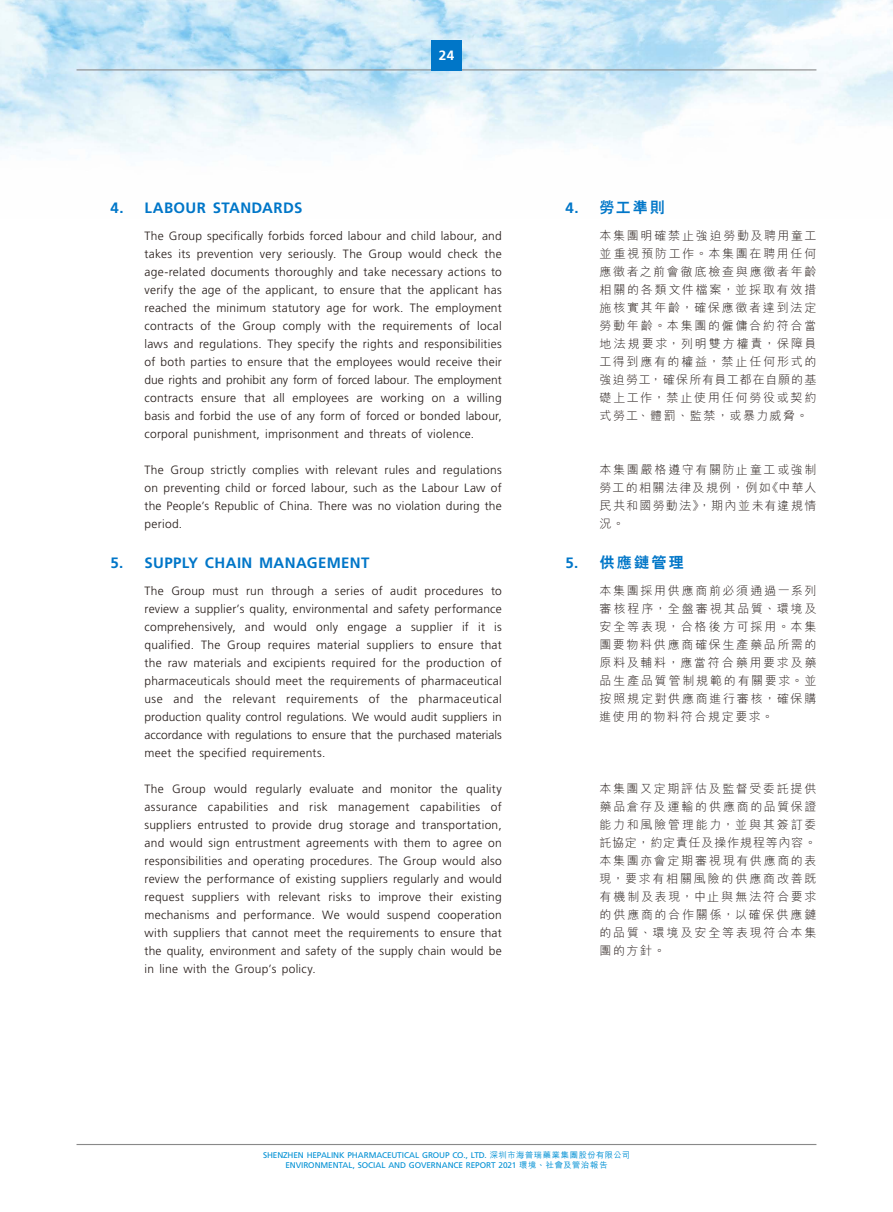
<style>
.page{position:relative;width:893px;height:1212px;background:#fff}
.page>*{position:absolute;margin:0;border:0;box-sizing:border-box;transform-origin:0 0}
.t1{font:700 15px "Frutiger LT Std";letter-spacing:.025em;color:#0076c8}
.t2{font:800 15px "C Hei 2 HK";letter-spacing:.14em;color:#0076c8}
.t3{font:700 13.5px "Frutiger LT Std";color:#fff}
.t4{font:300 12px/18px "Frutiger LT Std";letter-spacing:.015em;color:#231916;text-align:justify}
.t5{font:300 12px/18px "M Hei HK";letter-spacing:.14em;color:#231916;text-align:justify}
.t6{font:8.25px/10.5px "Frutiger LT Std";letter-spacing:-.01em;color:#0090d4;text-align:center}
.s1{font-family:"Frutiger LT Std";font-weight:700}
.s2{font-family:"M Hei HK";font-weight:500}
</style>
<div class="page">
<img style="left:0;top:0;width:893px;height:1145px">
<hr style="left:77px;top:69px;width:739px;height:1px;background:#898989">
<hr style="left:77px;top:1144px;width:739px;height:1px;background:#898989">
<div style="left:431px;top:40px;width:30px;height:30px;background:#0076c8"></div>
<p class="t3" style="left:439px;top:47px;width:17px">24</p>
<p class="t1" style="left:111px;top:199px;width:193px">4. LABOUR STANDARDS</p>
<p class="t4" style="left:145px;top:227px;width:359px">The Group specifically forbids forced labour and child labour, and takes its prevention very seriously. The Group would check the age-related documents thoroughly and take necessary actions to verify the age of the applicant, to ensure that the applicant has reached the minimum statutory age for work. The employment contracts of the Group comply with the requirements of local laws and regulations. They specify the rights and responsibilities of both parties to ensure that the employees would receive their due rights and prohibit any form of forced labour. The employment contracts ensure that all employees are working on a willing basis and forbid the use of any form of forced or bonded labour, corporal punishment, imprisonment and threats of violence.</p>
<p class="t4" style="left:145px;top:461px;width:359px">The Group strictly complies with relevant rules and regulations on preventing child or forced labour, such as the Labour Law of the People’s Republic of China. There was no violation during the period.</p>
<p class="t1" style="left:111px;top:554px;width:260px">5. SUPPLY CHAIN MANAGEMENT</p>
<p class="t4" style="left:145px;top:582px;width:359px">The Group must run through a series of audit procedures to review a supplier’s quality, environmental and safety performance comprehensively, and would only engage a supplier if it is qualified. The Group requires material suppliers to ensure that the raw materials and excipients required for the production of pharmaceuticals should meet the requirements of pharmaceutical use and the relevant requirements of the pharmaceutical production quality control regulations. We would audit suppliers in accordance with regulations to ensure that the purchased materials meet the specified requirements.</p>
<p class="t4" style="left:145px;top:780px;width:359px">The Group would regularly evaluate and monitor the quality assurance capabilities and risk management capabilities of suppliers entrusted to provide drug storage and transportation, and would sign entrustment agreements with them to agree on responsibilities and operating procedures. The Group would also review the performance of existing suppliers regularly and would request suppliers with relevant risks to improve their existing mechanisms and performance. We would suspend cooperation with suppliers that cannot meet the requirements to ensure that the quality, environment and safety of the supply chain would be in line with the Group’s policy.</p>
<p class="t2" style="left:566px;top:200px;width:101px"><span class="s1">4.</span> 勞工準則</p>
<p class="t5" style="left:600px;top:226px;width:218px">本集團明確禁止強迫勞動及聘用童工並重視預防工作。本集團在聘用任何應徵者之前會徹底檢查與應徵者年齡相關的各類文件檔案，並採取有效措施核實其年齡，確保應徵者達到法定勞動年齡。本集團的僱傭合約符合當地法規要求，列明雙方權責，保障員工得到應有的權益，禁止任何形式的強迫勞工，確保所有員工都在自願的基礎上工作，禁止使用任何勞役或契約式勞工、體罰、監禁，或暴力威脅。</p>
<p class="t5" style="left:600px;top:460px;width:218px">本集團嚴格遵守有關防止童工或強制勞工的相關法律及規例，例如《中華人民共和國勞動法》，期內並未有違規情況。</p>
<p class="t2" style="left:566px;top:555px;width:120px"><span class="s1">5.</span> 供應鏈管理</p>
<p class="t5" style="left:600px;top:581px;width:218px">本集團採用供應商前必須通過一系列審核程序，全盤審視其品質、環境及安全等表現，合格後方可採用。本集團要物料供應商確保生產藥品所需的原料及輔料，應當符合藥用要求及藥品生產品質管制規範的有關要求。並按照規定對供應商進行審核，確保購進使用的物料符合規定要求。</p>
<p class="t5" style="left:600px;top:779px;width:218px">本集團又定期評估及監督受委託提供藥品倉存及運輸的供應商的品質保證能力和風險管理能力，並與其簽訂委託協定，約定責任及操作規程等內容。本集團亦會定期審視現有供應商的表現，要求有相關風險的供應商改善既有機制及表現，中止與無法符合要求的供應商的合作關係，以確保供應鏈的品質、環境及安全等表現符合本集團的方針。</p>
<p class="t6" style="left:263px;top:1149px;width:368px">SHENZHEN HEPALINK PHARMACEUTICAL GROUP CO., LTD. <span class="s2">深圳市海普瑞藥業集團股份有限公司<br></span>ENVIRONMENTAL, SOCIAL AND GOVERNANCE REPORT 2021 <span class="s2">環境、社會及管治報告</span></p>
</div>
